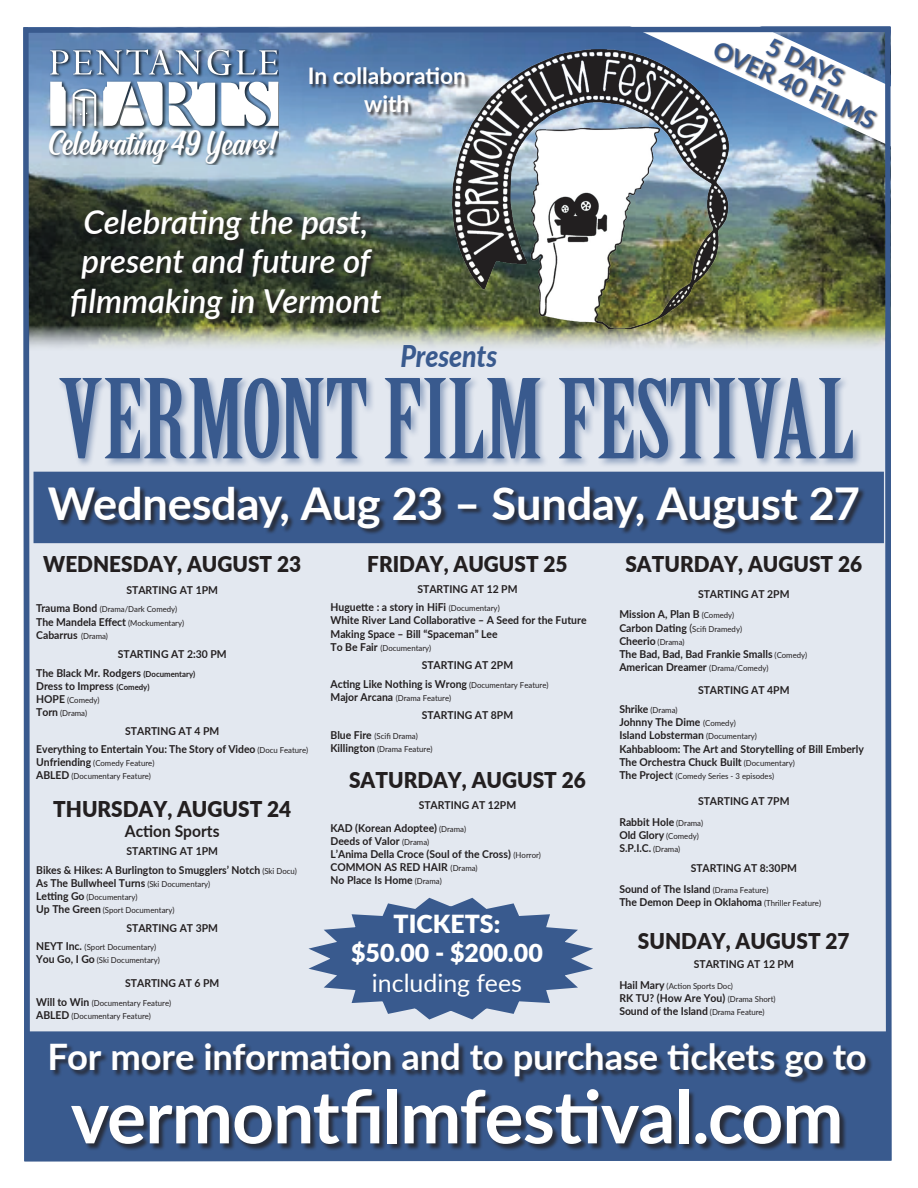
<style>
.page{position:relative;width:918px;height:1188px;background:#fff}
.page>*{position:absolute;margin:0;border:0;box-sizing:border-box;transform-origin:0 0}
.t1{font:107.1px "Birch Std";letter-spacing:-.005em;color:#395a8e;scale:1.2 1}
.t2{font:700 72.9px "Lato";letter-spacing:-.01em;color:#fff}
.t3{font:700 45.15px "Lato";letter-spacing:-.005em;color:#fff}
.t4{font:37.95px "Signatra DEMO";color:#fff}
.t5{font:700 36.45px "Lato";letter-spacing:-.005em;color:#fff}
.t6{font:italic 600 33px/39.6px "Lato";letter-spacing:-.005em;color:#fff;text-align:center}
.t7{font:italic 800 29.85px "Lato";letter-spacing:-.005em;color:#395a8e;scale:.89 1}
.t8{font:900 24.9px "Lato";color:#fff}
.t9{font:24.9px "Lato";color:#fff}
.t10{font:700 24.45px "Lato";color:#395a8e}
.t11{font:700 22.8px/27.5px "Lato";color:#fff;text-align:center}
.MOVIE_DATE{font:900 21.75px "Lato";color:#231f20;scale:.95 1}
.t12{font:700 16.35px "Lato";color:#231f20;scale:.95 1}
.START_TIME{font:700 10.95px/13px "Lato";color:#231f20;scale:.95 1}
.MOVIE_NAME{font:700 10.95px "Lato";color:#231f20;scale:.95 1}
.t13{font:8.1px "Lato";color:#231f20;scale:.95 1}
.s1{font-weight:700;font-size:10.95px}
.s2{font-weight:400;font-size:8.1px}
.s3{font-size:8.1px}
.s4{font-size:10.95px}
</style>
<div class="page">
<img style="left:23px;top:26px;width:869px;height:1136px">
<div style="left:72px;top:210px;width:316px;height:116px;background:#231f20;opacity:.75"></div>
<div style="left:34px;top:472px;width:850px;height:71px;background:#395a8e"></div>
<div style="left:50px;top:487px;width:816px;height:48px;background:#231f20;opacity:.75"></div>
<div style="left:26px;top:1031px;width:863px;height:127px;background:#395a8e"></div>
<div style="left:51px;top:1044px;width:822px;height:107px;background:#231f20;opacity:.75"></div>
<svg style="left:299px;top:892px;width:304px;height:131px;background:#7f95b6"></svg>
<p class="t4" style="left:49px;top:128px;width:229px">Celebrating 49 Years!</p>
<p class="t11" style="left:308px;top:61px;width:160px">In collaboration with</p>
<p class="t6" style="left:70px;top:200px;width:313px">Celebrating the past, present and future of filmmaking in Vermont</p>
<p class="t10" style="left:776px;top:28px;width:83px;rotate:25deg">5 DAYS</p>
<p class="t10" style="left:723px;top:31px;width:177px;rotate:25deg">OVER 40 FILMS</p>
<p class="t7" style="left:401px;top:334px;width:110px">Presents</p>
<p class="t1" style="left:59px;top:359px;width:666px">VERMONT FILM FESTIVAL</p>
<p class="t3" style="left:48px;top:470px;width:814px">Wednesday, Aug 23 – Sunday, August 27</p>
<p class="MOVIE_DATE" style="left:43px;top:547px;width:273px">WEDNESDAY, AUGUST 23</p>
<p class="START_TIME" style="left:126px;top:583px;width:98px">STARTING AT 1PM</p>
<p class="t13" style="left:36px;top:604px;width:150px"><span class="s1">Trauma Bond</span> (Drama/Dark Comedy)</p>
<p class="START_TIME" style="left:36px;top:615px;width:157px">The Mandela Effect <span class="s2">(Mockumentary)</span></p>
<p class="START_TIME" style="left:36px;top:628px;width:77px">Cabarrus <span class="s2">(Drama)</span></p>
<p class="START_TIME" style="left:118px;top:647px;width:116px">STARTING AT 2:30 PM</p>
<p class="START_TIME" style="left:36px;top:666px;width:169px">The Black Mr. Rodgers <span class="s3">(Documentary)</span></p>
<p class="MOVIE_NAME" style="left:36px;top:678px;width:121px">Dress to Impress <span class="s3">(Comedy)</span></p>
<p class="t13" style="left:36px;top:694px;width:68px"><span class="s1">HOPE</span> (Comedy)</p>
<p class="t13" style="left:36px;top:707px;width:55px"><span class="s1">Torn</span> (Drama)</p>
<p class="START_TIME" style="left:125px;top:724px;width:101px">STARTING AT 4 PM</p>
<p class="START_TIME" style="left:36px;top:742px;width:288px">Everything to Entertain You: The Story of Video <span class="s2">(Docu Feature)</span></p>
<p class="t13" style="left:36px;top:757px;width:126px"><span class="s1">Unfriending</span> (Comedy Feature)</p>
<p class="t13" style="left:36px;top:770px;width:122px"><span class="s1">ABLED</span> (Documentary Feature)</p>
<p class="MOVIE_DATE" style="left:53px;top:793px;width:252px">THURSDAY, AUGUST 24</p>
<p class="t12" style="left:125px;top:819px;width:101px">Action Sports</p>
<p class="START_TIME" style="left:126px;top:845px;width:98px">STARTING AT 1PM</p>
<p class="START_TIME" style="left:36px;top:863px;width:276px">Bikes &amp; Hikes: A Burlington to Smugglers’ Notch <span class="s2">(Ski Docu)</span></p>
<p class="START_TIME" style="left:36px;top:876px;width:185px">As The Bullwheel Turns <span class="s2">(Ski Documentary)</span></p>
<p class="t13" style="left:36px;top:891px;width:108px"><span class="s1">Letting Go</span> (Documentary)</p>
<p class="t13" style="left:36px;top:905px;width:147px"><span class="s1">Up The Green</span> (Sport Documentary)</p>
<p class="START_TIME" style="left:126px;top:921px;width:98px">STARTING AT 3PM</p>
<p class="t13" style="left:36px;top:942px;width:128px"><span class="s1">NEYT Inc.</span> (Sport Documentary)</p>
<p class="t13" style="left:36px;top:955px;width:132px"><span class="s1">You Go, I Go</span> (Ski Documentary)</p>
<p class="START_TIME" style="left:125px;top:976px;width:101px">STARTING AT 6 PM</p>
<p class="t13" style="left:36px;top:997px;width:144px"><span class="s1">Will to Win</span> (Documentary Feature)</p>
<p class="t13" style="left:36px;top:1010px;width:122px"><span class="s1">ABLED</span> (Documentary Feature)</p>
<p class="MOVIE_DATE" style="left:367px;top:547px;width:212px">FRIDAY, AUGUST 25</p>
<p class="START_TIME" style="left:417px;top:582px;width:107px">STARTING AT 12 PM</p>
<p class="START_TIME" style="left:331px;top:600px;width:180px">Huguette : a story in HiFi <span class="s2">(Documentary)</span></p>
<p class="START_TIME" style="left:331px;top:613px;width:271px">White River Land Collaborative – A Seed for the Future</p>
<p class="START_TIME" style="left:331px;top:627px;width:178px">Making Space – Bill “Spaceman” Lee</p>
<p class="t13" style="left:331px;top:642px;width:108px"><span class="s1">To Be Fair</span> (Documentary)</p>
<p class="START_TIME" style="left:422px;top:658px;width:98px">STARTING AT 2PM</p>
<p class="START_TIME" style="left:331px;top:677px;width:231px">Acting Like Nothing is Wrong <span class="s2">(Documentary Feature)</span></p>
<p class="t13" style="left:331px;top:692px;width:129px"><span class="s1">Major Arcana</span> (Drama Feature)</p>
<p class="START_TIME" style="left:422px;top:708px;width:98px">STARTING AT 8PM</p>
<p class="t13" style="left:331px;top:730px;width:93px"><span class="s1">Blue Fire</span> (Scifi Drama)</p>
<p class="t13" style="left:331px;top:743px;width:109px"><span class="s1">Killington</span> (Drama Feature)</p>
<p class="MOVIE_DATE" style="left:349px;top:764px;width:251px">SATURDAY, AUGUST 26</p>
<p class="START_TIME" style="left:419px;top:798px;width:104px">STARTING AT 12PM</p>
<p class="START_TIME" style="left:331px;top:821px;width:144px">KAD (Korean Adoptee) <span class="s2">(Drama)</span></p>
<p class="START_TIME" style="left:331px;top:834px;width:106px">Deeds of Valor <span class="s2">(Drama)</span></p>
<p class="START_TIME" style="left:331px;top:847px;width:223px">L’Anima Della Croce (Soul of the Cross) <span class="s2">(Horror)</span></p>
<p class="START_TIME" style="left:331px;top:860px;width:156px">COMMON AS RED HAIR <span class="s2">(Drama)</span></p>
<p class="START_TIME" style="left:331px;top:873px;width:119px">No Place Is Home <span class="s2">(Drama)</span></p>
<p class="t8" style="left:394px;top:905px;width:108px">TICKETS:</p>
<p class="t8" style="left:351px;top:935px;width:193px">$50.00 - $200.00</p>
<p class="t9" style="left:372px;top:966px;width:152px">including fees</p>
<p class="MOVIE_DATE" style="left:625px;top:547px;width:251px">SATURDAY, AUGUST 26</p>
<p class="START_TIME" style="left:698px;top:587px;width:98px">STARTING AT 2PM</p>
<p class="START_TIME" style="left:619px;top:607px;width:123px">Mission A, Plan B <span class="s2">(Comedy)</span></p>
<p class="t13" style="left:619px;top:623px;width:131px"><span class="s1">Carbon Dating</span> <span class="s4">(</span>Scifi Dramedy)</p>
<p class="START_TIME" style="left:619px;top:634px;width:70px">Cheerio <span class="s2">(Drama)</span></p>
<p class="START_TIME" style="left:619px;top:647px;width:199px">The Bad, Bad, Bad Frankie Smalls <span class="s2">(Comedy)</span></p>
<p class="START_TIME" style="left:619px;top:660px;width:159px">American Dreamer <span class="s2">(Drama/Comedy)</span></p>
<p class="START_TIME" style="left:698px;top:683px;width:98px">STARTING AT 4PM</p>
<p class="t13" style="left:619px;top:705px;width:63px"><span class="s1">Shrike</span> (Drama)</p>
<p class="START_TIME" style="left:619px;top:715px;width:124px">Johnny The Dime <span class="s2">(Comedy)</span></p>
<p class="START_TIME" style="left:619px;top:728px;width:146px">Island Lobsterman <span class="s2">(Documentary)</span></p>
<p class="START_TIME" style="left:619px;top:742px;width:259px">Kahbabloom: The Art and Storytelling of Bill Emberly</p>
<p class="START_TIME" style="left:619px;top:755px;width:186px">The Orchestra Chuck Built <span class="s2">(Documentary)</span></p>
<p class="t13" style="left:619px;top:770px;width:164px"><span class="s1">The Project</span> (Comedy Series - 3 episodes)</p>
<p class="START_TIME" style="left:698px;top:794px;width:98px">STARTING AT 7PM</p>
<p class="START_TIME" style="left:619px;top:815px;width:90px">Rabbit Hole <span class="s2">(Drama)<br></span>Old Glory <span class="s2">(Comedy)</span></p>
<p class="START_TIME" style="left:619px;top:841px;width:66px">S.P.I.C. <span class="s2">(Drama)</span></p>
<p class="START_TIME" style="left:691px;top:861px;width:113px">STARTING AT 8:30PM</p>
<p class="START_TIME" style="left:619px;top:882px;width:158px">Sound of The Island <span class="s2">(Drama Feature)</span></p>
<p class="START_TIME" style="left:619px;top:895px;width:214px">The Demon Deep in Oklahoma <span class="s2">(Thriller Feature)</span></p>
<p class="MOVIE_DATE" style="left:638px;top:924px;width:224px">SUNDAY, AUGUST 27</p>
<p class="START_TIME" style="left:694px;top:957px;width:107px">STARTING AT 12 PM</p>
<p class="t13" style="left:619px;top:980px;width:121px"><span class="s1">Hail Mary</span> (Action Sports Doc)</p>
<p class="START_TIME" style="left:619px;top:991px;width:166px">RK TU? (How Are You) <span class="s2">(Drama Short)</span></p>
<p class="START_TIME" style="left:619px;top:1004px;width:154px">Sound of the Island <span class="s2">(Drama Feature)</span></p>
<p class="t5" style="left:47px;top:1030px;width:821px">For more information and to purchase tickets go to</p>
<p class="t2" style="left:71px;top:1063px;width:774px">vermontfilmfestival.com</p>
</div>
